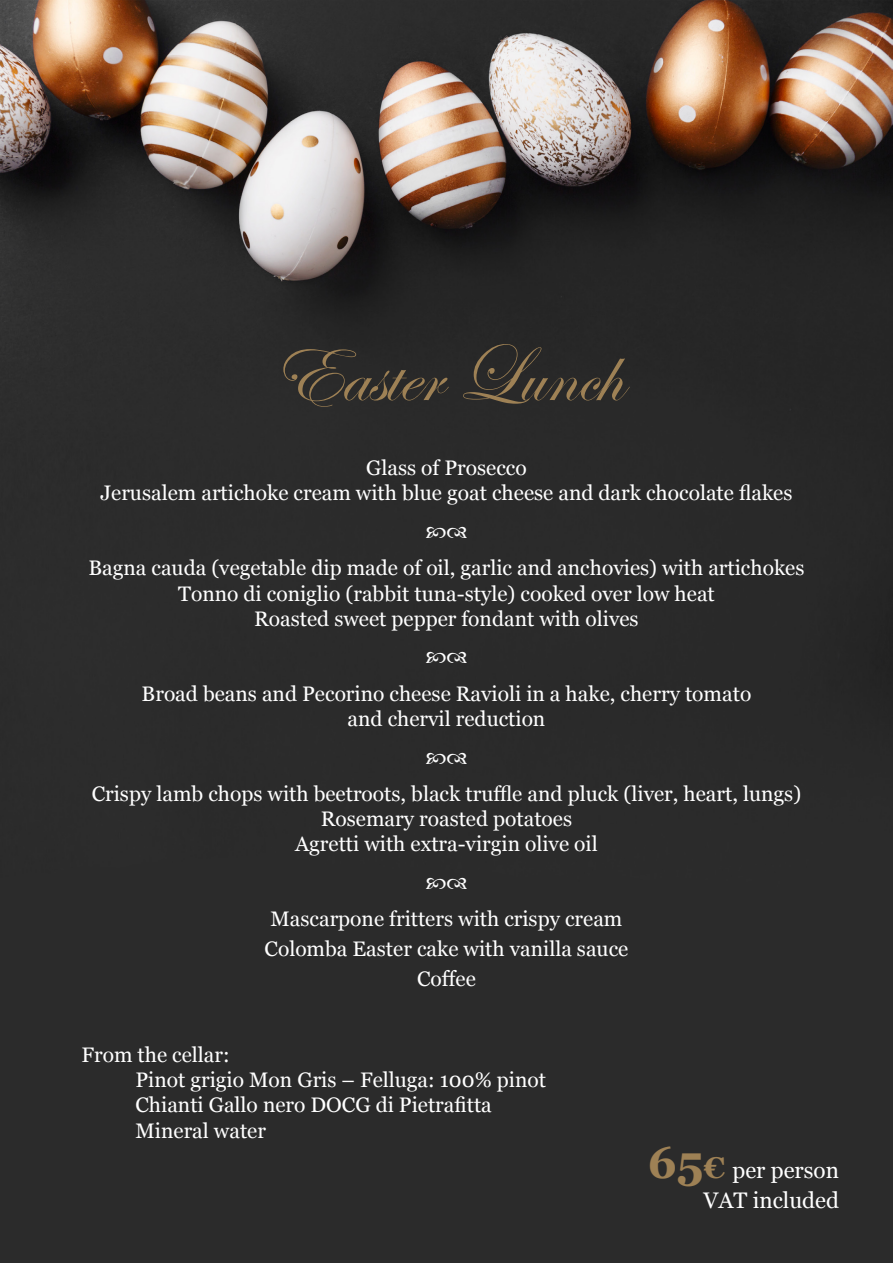
<style>
.page{position:relative;width:893px;height:1263px;background:#fff}
.page>*{position:absolute;margin:0;border:0;box-sizing:border-box;transform-origin:0 0}
.t1{font:82.5px "Edwardian Script ITC";color:#9e8155}
.t2{font:22.5px "Georgia";color:#fff}
.t3{font:21px "Georgia";color:#fff}
.s1{font-weight:700;font-size:45px;color:#9e8155}
.s2{font-weight:700;font-size:30px;color:#9e8155}
</style>
<div class="page">
<img style="left:0;top:0;width:893px;height:1263px">
<svg style="left:426px;top:527px;width:41px;height:11px"></svg>
<svg style="left:426px;top:652px;width:41px;height:11px"></svg>
<svg style="left:426px;top:752px;width:41px;height:11px"></svg>
<svg style="left:426px;top:878px;width:41px;height:11px"></svg>
<p class="t1" style="left:271px;top:329px;width:353px">Easter Lunch</p>
<p class="t3" style="left:366px;top:453px;width:162px">Glass of Prosecco</p>
<p class="t3" style="left:100px;top:478px;width:694px">Jerusalem artichoke cream with blue goat cheese and dark chocolate flakes</p>
<p class="t3" style="left:88px;top:553px;width:717px">Bagna cauda (vegetable dip made of oil, garlic and anchovies) with artichokes</p>
<p class="t3" style="left:178px;top:578px;width:538px">Tonno di coniglio (rabbit tuna-style) cooked over low heat</p>
<p class="t3" style="left:254px;top:603px;width:386px">Roasted sweet pepper fondant with olives</p>
<p class="t3" style="left:142px;top:678px;width:611px">Broad beans and Pecorino cheese Ravioli in a hake, cherry tomato</p>
<p class="t3" style="left:348px;top:703px;width:199px">and chervil reduction</p>
<p class="t3" style="left:92px;top:778px;width:711px">Crispy lamb chops with beetroots, black truffle and pluck (liver, heart, lungs)</p>
<p class="t3" style="left:321px;top:804px;width:253px">Rosemary roasted potatoes</p>
<p class="t3" style="left:295px;top:829px;width:304px">Agretti with extra-virgin olive oil</p>
<p class="t3" style="left:270px;top:904px;width:354px">Mascarpone fritters with crispy cream</p>
<p class="t3" style="left:265px;top:934px;width:365px">Colomba Easter cake with vanilla sauce</p>
<p class="t3" style="left:417px;top:964px;width:60px">Coffee</p>
<p class="t3" style="left:81px;top:1039px;width:150px">From the cellar:</p>
<p class="t3" style="left:135px;top:1065px;width:412px">Pinot grigio Mon Gris – Felluga: 100% pinot</p>
<p class="t3" style="left:135px;top:1090px;width:358px">Chianti Gallo nero DOCG di Pietrafitta</p>
<p class="t3" style="left:135px;top:1115px;width:132px">Mineral water</p>
<p class="t2" style="left:648px;top:1154px;width:193px"><span class="s1">65</span><span class="s2">€</span> per person</p>
<p class="t2" style="left:703px;top:1184px;width:137px">VAT included</p>
</div>
